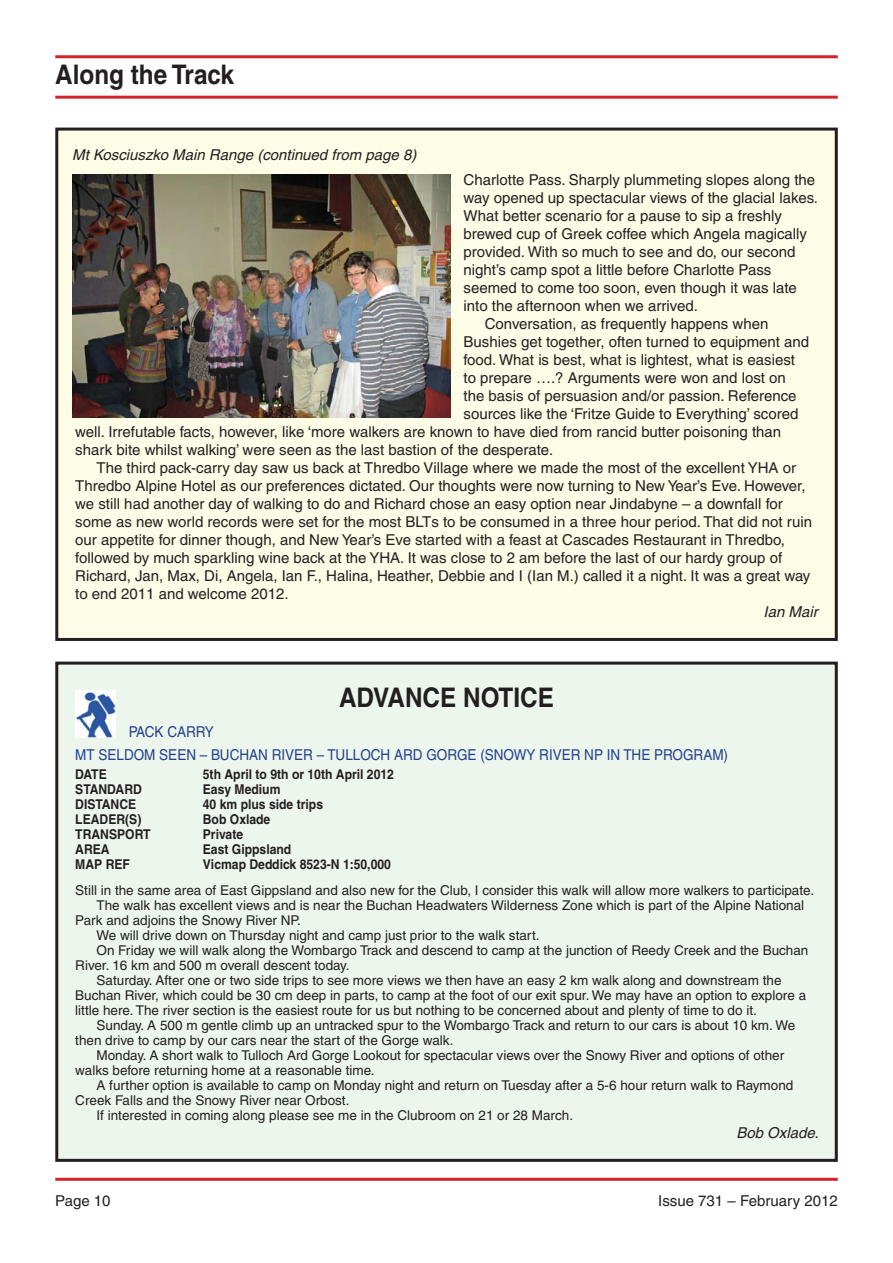
<style>
.page{position:relative;width:893px;height:1263px;background:#fff}
.page>*{position:absolute;margin:0;border:0;box-sizing:border-box;transform-origin:0 0}
.t1{font:700 27px "Helvetica";color:#231f20;scale:.9 1}
.t2{font:15px "Helvetica";color:#231f20}
.t3{font:15px/22.2px "Helvetica";color:#23418f;scale:.9 1}
.t4{font:italic 15px "Helvetica";color:#231f20}
.t5{font:13.5px "Helvetica";color:#231f20}
.t6{font:700 13.5px "Helvetica";color:#231f20;scale:.9 1}
</style>
<div class="page">
<hr style="left:55px;top:55px;width:783px;height:3px;background:#d2232a">
<hr style="left:55px;top:1178px;width:783px;height:3px;background:#d2232a">
<hr style="left:55px;top:96px;width:783px;height:3px;background:#d2232a">
<div style="left:57px;top:129px;width:779px;height:510px;background:#fdfce6"></div>
<div style="left:55px;top:128px;width:783px;height:513px;border:3px solid #231f20"></div>
<img style="left:72px;top:174px;width:379px;height:244px">
<div style="left:57px;top:663px;width:779px;height:497px;background:#edf6ed"></div>
<img style="left:75px;top:691px;width:40px;height:46px">
<div style="left:55px;top:662px;width:783px;height:500px;border:3px solid #231f20"></div>
<h1 class="t1" style="left:55px;top:65px;width:200px">Along the Track</h1>
<p class="t4" style="left:72px;top:149px;width:346px">Mt Kosciuszko Main Range (continued from page 8)</p>
<p class="t2" style="left:463px;top:174px;width:353px">Charlotte Pass. Sharply plummeting slopes along the</p>
<p class="t2" style="left:463px;top:192px;width:356px">way opened up spectacular views of the glacial lakes.</p>
<p class="t2" style="left:463px;top:210px;width:320px">What better scenario for a pause to sip a freshly</p>
<p class="t2" style="left:463px;top:228px;width:345px">brewed cup of Greek coffee which Angela magically</p>
<p class="t2" style="left:463px;top:246px;width:333px">provided. With so much to see and do, our second</p>
<p class="t2" style="left:463px;top:264px;width:309px">night’s camp spot a little before Charlotte Pass</p>
<p class="t2" style="left:463px;top:282px;width:335px">seemed to come too soon, even though it was late</p>
<p class="t2" style="left:463px;top:300px;width:236px">into the afternoon when we arrived.</p>
<p class="t2" style="left:485px;top:318px;width:285px">Conversation, as frequently happens when</p>
<p class="t2" style="left:463px;top:336px;width:347px">Bushies get together, often turned to equipment and</p>
<p class="t2" style="left:463px;top:354px;width:333px">food. What is best, what is lightest, what is easiest</p>
<p class="t2" style="left:463px;top:372px;width:324px">to prepare ….? Arguments were won and lost on</p>
<p class="t2" style="left:463px;top:390px;width:335px">the basis of persuasion and/or passion. Reference</p>
<p class="t2" style="left:463px;top:408px;width:336px">sources like the ‘Fritze Guide to Everything’ scored</p>
<p class="t2" style="left:75px;top:426px;width:707px">well. Irrefutable facts, however, like ‘more walkers are known to have died from rancid butter poisoning than</p>
<p class="t2" style="left:75px;top:444px;width:479px">shark bite whilst walking’ were seen as the last bastion of the desperate.</p>
<p class="t2" style="left:97px;top:462px;width:701px">The third pack-carry day saw us back at Thredbo Village where we made the most of the excellent YHA or</p>
<p class="t2" style="left:75px;top:480px;width:732px">Thredbo Alpine Hotel as our preferences dictated. Our thoughts were now turning to New Year’s Eve. However,</p>
<p class="t2" style="left:75px;top:498px;width:709px">we still had another day of walking to do and Richard chose an easy option near Jindabyne – a downfall for</p>
<p class="t2" style="left:75px;top:516px;width:738px">some as new world records were set for the most BLTs to be consumed in a three hour period. That did not ruin</p>
<p class="t2" style="left:75px;top:534px;width:711px">our appetite for dinner though, and New Year’s Eve started with a feast at Cascades Restaurant in Thredbo,</p>
<p class="t2" style="left:75px;top:552px;width:708px">followed by much sparkling wine back at the YHA. It was close to 2 am before the last of our hardy group of</p>
<p class="t2" style="left:75px;top:570px;width:736px">Richard, Jan, Max, Di, Angela, Ian F., Halina, Heather, Debbie and I (Ian M.) called it a night. It was a great way</p>
<p class="t2" style="left:75px;top:588px;width:215px">to end 2011 and welcome 2012.</p>
<p class="t4" style="left:763px;top:606px;width:56px">Ian Mair</p>
<h1 class="t1" style="left:339px;top:687px;width:240px">ADVANCE NOTICE</h1>
<p class="t3" style="left:75px;top:723px;width:727px;text-indent:54px">PACK CARRY<br>MT SELDOM SEEN – BUCHAN RIVER – TULLOCH ARD GORGE (SNOWY RIVER NP IN THE PROGRAM)</p>
<p class="t6" style="left:75px;top:769px;width:36px">DATE</p>
<p class="t6" style="left:203px;top:769px;width:214px">5th April to 9th or 10th April 2012</p>
<p class="t6" style="left:75px;top:784px;width:75px">STANDARD</p>
<p class="t6" style="left:203px;top:784px;width:88px">Easy Medium</p>
<p class="t6" style="left:75px;top:799px;width:69px">DISTANCE</p>
<p class="t6" style="left:203px;top:799px;width:135px">40 km plus side trips</p>
<p class="t6" style="left:75px;top:814px;width:75px">LEADER(S)</p>
<p class="t6" style="left:203px;top:814px;width:77px">Bob Oxlade</p>
<p class="t6" style="left:75px;top:829px;width:85px">TRANSPORT</p>
<p class="t6" style="left:203px;top:829px;width:46px">Private</p>
<p class="t6" style="left:75px;top:844px;width:40px">AREA</p>
<p class="t6" style="left:203px;top:844px;width:100px">East Gippsland</p>
<p class="t6" style="left:75px;top:859px;width:62px">MAP REF</p>
<p class="t6" style="left:203px;top:859px;width:210px">Vicmap Deddick 8523-N 1:50,000</p>
<p class="t5" style="left:75px;top:885px;width:740px">Still in the same area of East Gippsland and also new for the Club, I consider this walk will allow more walkers to participate.</p>
<p class="t5" style="left:97px;top:900px;width:709px">The walk has excellent views and is near the Buchan Headwaters Wilderness Zone which is part of the Alpine National</p>
<p class="t5" style="left:75px;top:915px;width:227px">Park and adjoins the Snowy River NP.</p>
<p class="t5" style="left:97px;top:930px;width:444px">We will drive down on Thursday night and camp just prior to the walk start.</p>
<p class="t5" style="left:97px;top:945px;width:713px">On Friday we will walk along the Wombargo Track and descend to camp at the junction of Reedy Creek and the Buchan</p>
<p class="t5" style="left:75px;top:960px;width:276px">River. 16 km and 500 m overall descent today.</p>
<p class="t5" style="left:97px;top:975px;width:686px">Saturday. After one or two side trips to see more views we then have an easy 2 km walk along and downstream the</p>
<p class="t5" style="left:75px;top:990px;width:732px">Buchan River, which could be 30 cm deep in parts, to camp at the foot of our exit spur. We may have an option to explore a</p>
<p class="t5" style="left:75px;top:1005px;width:683px">little here. The river section is the easiest route for us but nothing to be concerned about and plenty of time to do it.</p>
<p class="t5" style="left:97px;top:1020px;width:700px">Sunday. A 500 m gentle climb up an untracked spur to the Wombargo Track and return to our cars is about 10 km. We</p>
<p class="t5" style="left:75px;top:1035px;width:380px">then drive to camp by our cars near the start of the Gorge walk.</p>
<p class="t5" style="left:97px;top:1050px;width:689px">Monday. A short walk to Tulloch Ard Gorge Lookout for spectacular views over the Snowy River and options of other</p>
<p class="t5" style="left:75px;top:1065px;width:301px">walks before returning home at a reasonable time.</p>
<p class="t5" style="left:97px;top:1080px;width:698px">A further option is available to camp on Monday night and return on Tuesday after a 5-6 hour return walk to Raymond</p>
<p class="t5" style="left:75px;top:1095px;width:276px">Creek Falls and the Snowy River near Orbost.</p>
<p class="t5" style="left:97px;top:1110px;width:478px">If interested in coming along please see me in the Clubroom on 21 or 28 March.</p>
<p class="t4" style="left:736px;top:1127px;width:84px">Bob Oxlade.</p>
<p class="t2" style="left:55px;top:1195px;width:57px">Page 10</p>
<p class="t2" style="left:658px;top:1195px;width:181px">Issue 731 – February 2012</p>
</div>
